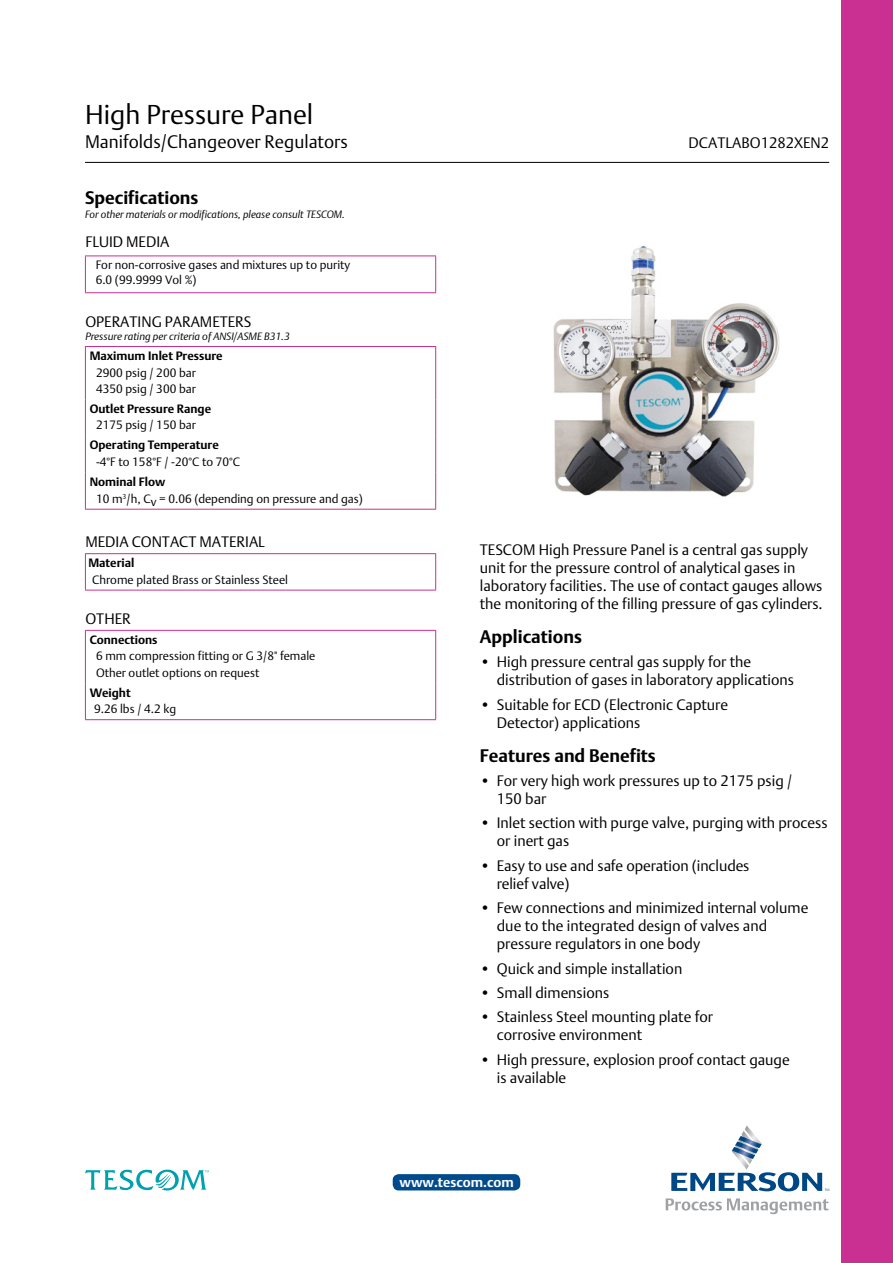
<style>
.page{position:relative;width:893px;height:1263px;background:#fff}
.page>*{position:absolute;margin:0;border:0;box-sizing:border-box;transform-origin:0 0}
.t1{font:27px "DTL Argo T Light";color:#000}
.t2{font:700 18px "DTL Argo T";color:#000}
.t3{font:18px "DTL Argo T Light";color:#000}
.t4{font:15px/18px "DTL Argo T Light";color:#000}
.t5{font:700 13.5px "DTL Argo T";color:#fff}
.t6{font:12px/16.5px "DTL Argo T Light";color:#000}
.t7{font:700 12px "DTL Argo T";color:#000}
.t8{font:italic 10.5px "DTL Argo T Light";color:#000}
</style>
<div class="page">
<div style="left:842px;top:0;width:51px;height:1263px;background:#c93092"></div>
<hr style="left:85px;top:162px;width:744px;height:1px;background:#000">
<hr style="left:85px;top:256px;width:351px;height:1px;background:#c93092">
<hr style="left:85px;top:292px;width:351px;height:1px;background:#c93092">
<hr style="left:435px;top:347px;width:1px;height:52px;background:#c93092">
<hr style="left:435px;top:399px;width:1px;height:37px;background:#c93092">
<hr style="left:435px;top:436px;width:1px;height:37px;background:#c93092">
<hr style="left:85px;top:256px;width:1px;height:36px;background:#c93092">
<hr style="left:435px;top:256px;width:1px;height:36px;background:#c93092">
<hr style="left:85px;top:346px;width:351px;height:1px;background:#c93092">
<hr style="left:85px;top:347px;width:1px;height:52px;background:#c93092">
<hr style="left:85px;top:399px;width:1px;height:37px;background:#c93092">
<hr style="left:85px;top:436px;width:1px;height:37px;background:#c93092">
<hr style="left:85px;top:473px;width:1px;height:36px;background:#c93092">
<hr style="left:85px;top:509px;width:351px;height:1px;background:#c93092">
<hr style="left:435px;top:473px;width:1px;height:36px;background:#c93092">
<hr style="left:85px;top:630px;width:351px;height:1px;background:#c93092">
<hr style="left:85px;top:631px;width:1px;height:52px;background:#c93092">
<hr style="left:435px;top:631px;width:1px;height:52px;background:#c93092">
<hr style="left:85px;top:683px;width:1px;height:36px;background:#c93092">
<hr style="left:435px;top:683px;width:1px;height:36px;background:#c93092">
<hr style="left:85px;top:719px;width:351px;height:1px;background:#c93092">
<hr style="left:85px;top:553px;width:351px;height:1px;background:#c93092">
<hr style="left:85px;top:554px;width:1px;height:36px;background:#c93092">
<hr style="left:435px;top:554px;width:1px;height:36px;background:#c93092">
<hr style="left:85px;top:590px;width:351px;height:1px;background:#c93092">
<img style="left:553px;top:246px;width:227px;height:251px">
<svg style="left:671px;top:1125px;width:158px;height:66px"></svg>
<svg style="left:666px;top:1198px;width:162px;height:16px"></svg>
<svg style="left:85px;top:1170px;width:124px;height:20px"></svg>
<div style="left:393px;top:1174px;width:127px;height:16px;background:#004b8d;border-radius:6px"></div>
<h1 class="t1" style="left:85px;top:98px;width:230px">High Pressure Panel</h1>
<p class="t3" style="left:85px;top:131px;width:264px">Manifolds/Changeover Regulators</p>
<p class="t4" style="left:688px;top:133px;width:142px">DCATLABO1282XEN2</p>
<p class="t2" style="left:85px;top:187px;width:115px">specifications</p>
<p class="t8" style="left:85px;top:208px;width:261px">For other materials or modifications, please consult TESCOM.</p>
<p class="t4" style="left:85px;top:233px;width:86px">FLUID MEDIA</p>
<p class="t6" style="left:96px;top:258px;width:256px;line-height:14.4px">For non-corrosive gases and mixtures up to purity<br>6.0 (99.9999 Vol %)</p>
<p class="t4" style="left:85px;top:312px;width:168px">OPERATING PARAMETERS</p>
<p class="t8" style="left:85px;top:330px;width:206px">Pressure rating per criteria of ANSI/ASME B31.3</p>
<p class="t7" style="left:90px;top:349px;width:135px">maximum inlet Pressure</p>
<p class="t6" style="left:96px;top:364px;width:101px">2900 psig / 200 bar<br>4350 psig / 300 bar</p>
<p class="t7" style="left:90px;top:402px;width:123px">outlet Pressure range</p>
<p class="t6" style="left:96px;top:417px;width:101px">2175 psig / 150 bar</p>
<p class="t7" style="left:90px;top:438px;width:131px">operating temperature</p>
<p class="t6" style="left:96px;top:453px;width:146px">-4°F to 158°F / -20°C to 70°C</p>
<p class="t7" style="left:90px;top:475px;width:77px">nominal flow</p>
<p class="t6" style="left:96px;top:490px;width:268px">10 m<sup>3</sup>/h, Cv = 0.06 (depending on pressure and gas)</p>
<p class="t4" style="left:85px;top:533px;width:181px">MEDIA CONTACT MATERIAL</p>
<p class="t7" style="left:88px;top:556px;width:48px">material</p>
<p class="t6" style="left:92px;top:571px;width:197px">Chrome plated Brass or Stainless Steel</p>
<p class="t4" style="left:85px;top:609px;width:47px">OTHER</p>
<p class="t7" style="left:90px;top:632px;width:69px">Connections</p>
<p class="t6" style="left:96px;top:648px;width:221px">6 mm compression fitting or G 3/8" female<br>Other outlet options on request</p>
<p class="t7" style="left:90px;top:685px;width:43px">weight</p>
<p class="t6" style="left:94px;top:701px;width:84px">9.26 lbs / 4.2 kg</p>
<p class="t4" style="left:480px;top:541px;width:344px">TESCOM High Pressure Panel is a central gas supply unit for the pressure control of analytical gases in laboratory facilities. The use of contact gauges allows the monitoring of the filling pressure of gas cylinders.</p>
<p class="t2" style="left:480px;top:626px;width:104px">applications</p>
<p class="t4" style="left:497px;top:653px;width:299px;text-indent:-17px">• High pressure central gas supply for the distribution of gases in laboratory applications</p>
<p class="t4" style="left:497px;top:695px;width:233px;text-indent:-17px">• Suitable for ECD (Electronic Capture<br>Detector) applications</p>
<p class="t2" style="left:480px;top:744px;width:178px">features and Benefits</p>
<p class="t4" style="left:497px;top:771px;width:297px;text-indent:-17px">• For very high work pressures up to 2175 psig /<br>150 bar</p>
<p class="t4" style="left:497px;top:814px;width:332px;text-indent:-17px">• Inlet section with purge valve, purging with process or inert gas</p>
<p class="t4" style="left:497px;top:856px;width:254px;text-indent:-17px">• Easy to use and safe operation (includes relief valve)</p>
<p class="t4" style="left:497px;top:899px;width:313px;text-indent:-17px">• Few connections and minimized internal volume due to the integrated design of valves and pressure regulators in one body</p>
<p class="t4" style="left:480px;top:959px;width:204px">• Quick and simple installation</p>
<p class="t4" style="left:480px;top:983px;width:131px">• Small dimensions</p>
<p class="t4" style="left:497px;top:1008px;width:218px;text-indent:-17px">• Stainless Steel mounting plate for corrosive environment</p>
<p class="t4" style="left:497px;top:1050px;width:295px;text-indent:-17px">• High pressure, explosion proof contact gauge is available</p>
<p class="t5" style="left:400px;top:1174px;width:116px">www.tescom.com</p>
</div>
